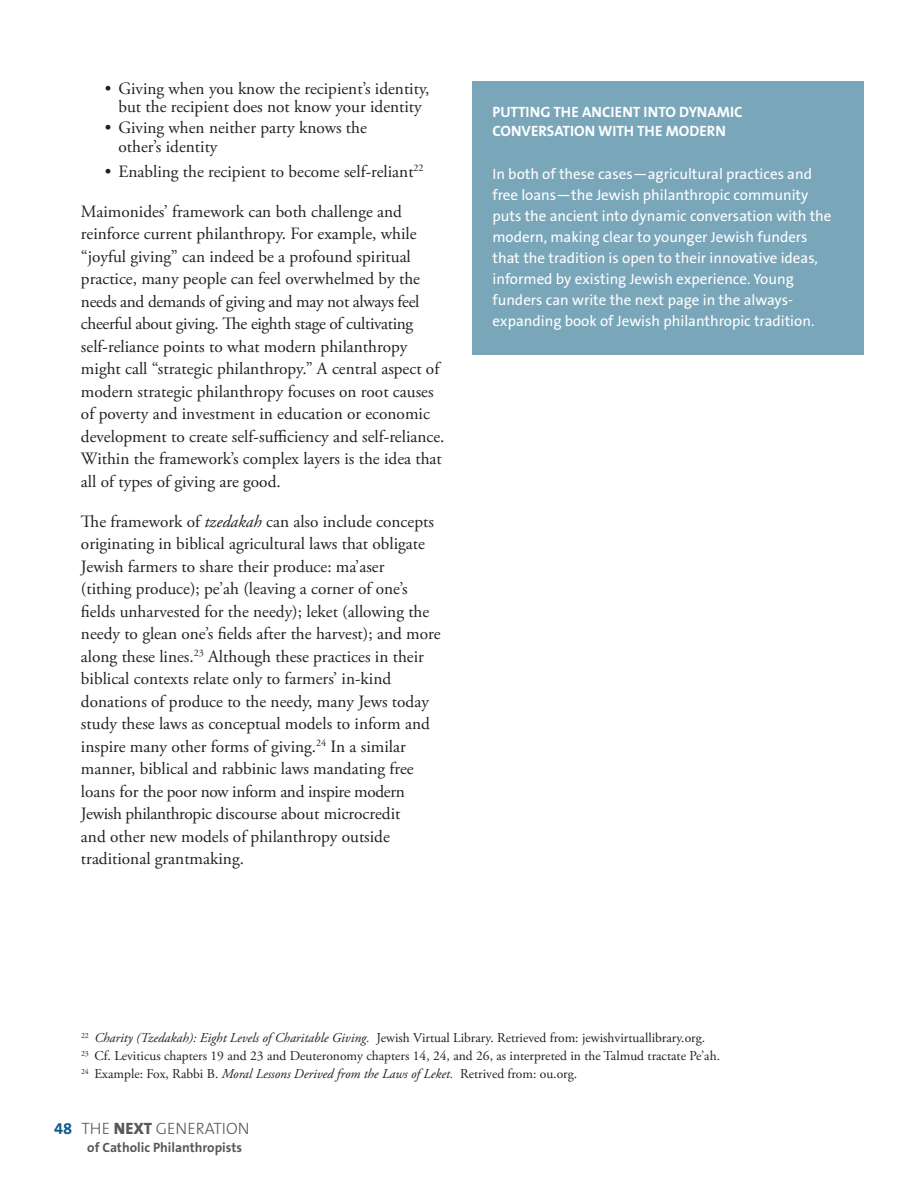
<style>
.page{position:relative;width:918px;height:1188px;background:#fff}
.page>*{position:absolute;margin:0;border:0;box-sizing:border-box;transform-origin:0 0}
.t1{font:17.25px/22.5px "Adobe Garamond Pro";color:#231f20}
.t2{font:300 16.5px "The Sans B3";color:#57585a}
.t3{font:15px/21px "The Sans B5 Plain";color:#fff}
.t4{font:700 15px/19.5px "The Sans B7";color:#fff}
.t5{font:13.5px/18px "Adobe Garamond Pro";color:#231f20}
.t6{font:700 13.5px "The Sans B7";color:#57585a}
.s1{font-style:italic}
.s2{font-family:"The Sans B7";font-weight:700;color:#0d5a91}
.s3{font-family:"The Sans B8";font-weight:800}
</style>
<div class="page">
<hr style="left:917px;top:46px;width:1px;height:184px;background:#71529f">
<div style="left:472px;top:81px;width:392px;height:273px;background:#7aa6ba"></div>
<p class="t1" style="left:105px;top:79px;width:326px;line-height:18.8px;text-align:center">• Giving when you know the recipient’s identity, but the recipient does not know your identity</p>
<p class="t1" style="left:119px;top:119px;width:250px;line-height:18.8px;text-indent:-14px">• Giving when neither party knows the other’s identity</p>
<p class="t1" style="left:105px;top:161px;width:320px">• Enabling the recipient to become self-reliant<sup>22</sup></p>
<p class="t1" style="left:81px;top:201px;width:365px">Maimonides’ framework can both challenge and reinforce current philanthropy. For example, while “joyful giving” can indeed be a profound spiritual practice, many people can feel overwhelmed by the needs and demands of giving and may not always feel cheerful about giving. The eighth stage of cultivating self-reliance points to what modern philanthropy might call “strategic philanthropy.” A central aspect of modern strategic philanthropy focuses on root causes of poverty and investment in education or economic development to create self-sufficiency and self-reliance.<br>Within the framework’s complex layers is the idea that all of types of giving are good.</p>
<p class="t1" style="left:81px;top:511px;width:361px">The framework of <span class="s1">tzedakah</span> can also include concepts originating in biblical agricultural laws that obligate Jewish farmers to share their produce: ma’aser<br>(tithing produce); pe’ah (leaving a corner of one’s fields unharvested for the needy); leket (allowing the needy to glean one’s fields after the harvest); and more along these lines.<sup>23</sup> Although these practices in their biblical contexts relate only to farmers’ in-kind donations of produce to the needy, many Jews today study these laws as conceptual models to inform and inspire many other forms of giving.<sup>24</sup> In a similar manner, biblical and rabbinic laws mandating free loans for the poor now inform and inspire modern Jewish philanthropic discourse about microcredit<br>and other new models of philanthropy outside traditional grantmaking.</p>
<p class="t4" style="left:492px;top:103px;width:252px">PUTTING THE ANCIENT INTO DYNAMIC<br>CONVERSATION WITH THE MODERN</p>
<p class="t3" style="left:492px;top:164px;width:341px">In both of these cases—agricultural practices and free loans—the Jewish philanthropic community puts the ancient into dynamic conversation with the modern, making clear to younger Jewish funders that the tradition is open to their innovative ideas, informed by existing Jewish experience. Young funders can write the next page in the always&shy;expanding book of Jewish philanthropic tradition.</p>
<p class="t5" style="left:81px;top:1029px;width:641px"><sup>22</sup> <span class="s1">Charity (Tzedakah): Eight Levels of Charitable Giving.</span> Jewish Virtual Library. Retrieved from: jewishvirtuallibrary.org.<br><sup>23</sup> Cf. Leviticus chapters 19 and 23 and Deuteronomy chapters 14, 24, and 26, as interpreted in the Talmud tractate Pe’ah.<br><sup>24</sup> Example: Fox, Rabbi B. <span class="s1">Moral Lessons Derived from the Laws of Leket.</span> Retrived from: ou.org.</p>
<p class="t2" style="left:54px;top:1120px;width:197px"><span class="s2">48</span> THE <span class="s3">NEXT</span> GENERATION</p>
<p class="t6" style="left:87px;top:1140px;width:156px">of Catholic Philanthropists</p>
</div>
